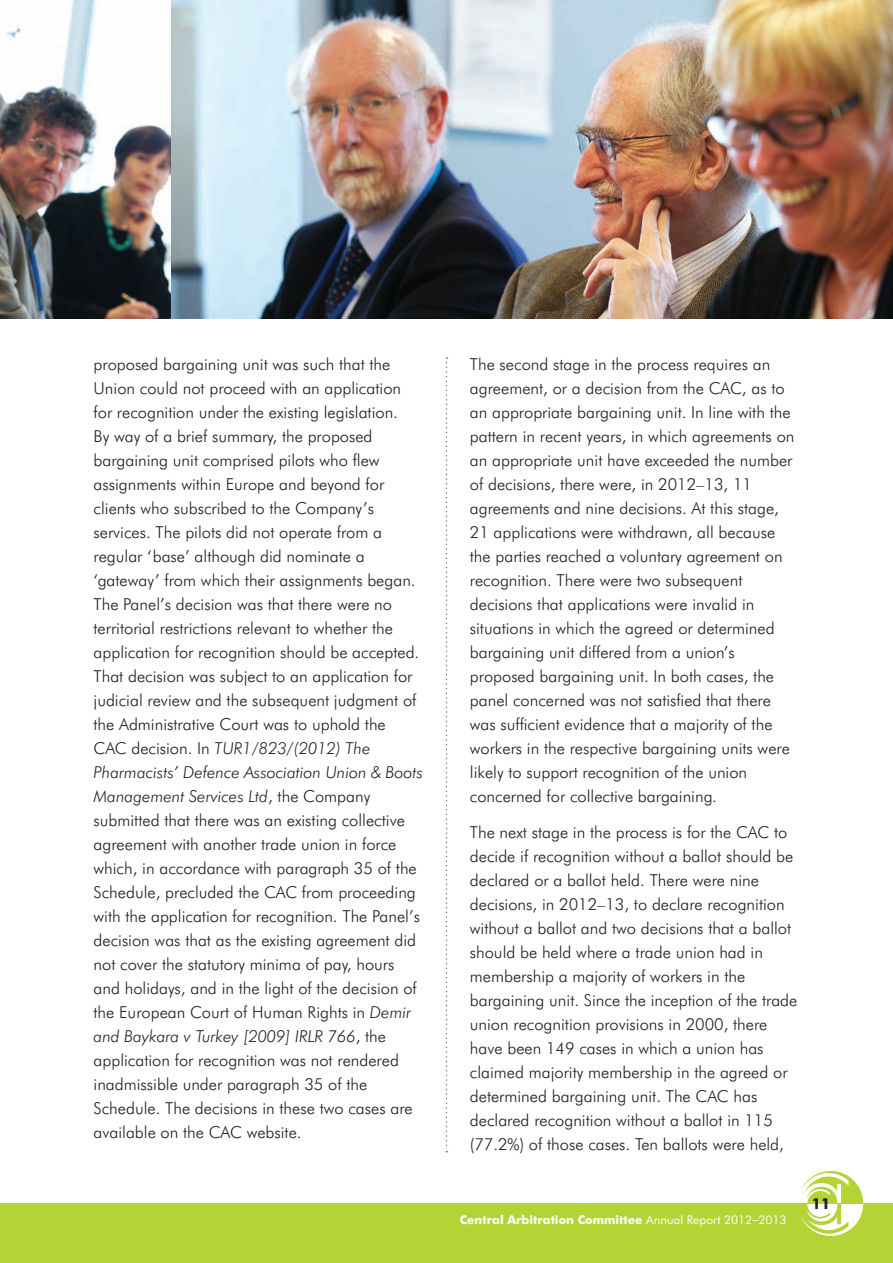
<style>
.page{position:relative;width:893px;height:1263px;background:#fff}
.page>*{position:absolute;margin:0;border:0;box-sizing:border-box;transform-origin:0 0}
.t1{font:300 16.5px/24px "Futura BT";color:#231f20}
.t2{font:700 15px "Futura BT";color:#231f20}
.t3{font:700 12px "Futura BT";color:#fff}
.s1{font-style:italic}
.s2{font-weight:400}
</style>
<div class="page">
<div style="left:0;top:1203px;width:893px;height:60px;background:#b5d334"></div>
<svg style="left:800px;top:1171px;width:63px;height:65px"></svg>
<svg style="left:446px;top:357px;width:1px;height:795px"></svg>
<img style="left:170px;top:0;width:723px;height:319px">
<img style="left:0;top:0;width:170px;height:319px">
<p class="t1" style="left:94px;top:352px;width:331px">proposed bargaining unit was such that the Union could not proceed with an application for recognition under the existing legislation.<br>By way of a brief summary, the proposed bargaining unit comprised pilots who flew assignments within Europe and beyond for clients who subscribed to the Company’s services. The pilots did not operate from a regular ‘base’ although did nominate a ‘gateway’ from which their assignments began.<br>The Panel’s decision was that there were no territorial restrictions relevant to whether the application for recognition should be accepted.<br>That decision was subject to an application for judicial review and the subsequent judgment of the Administrative Court was to uphold the CAC decision. In <span class="s1">TUR1/823/(2012) The Pharmacists’ Defence Association Union &amp; Boots Management Services Ltd</span>, the Company submitted that there was an existing collective agreement with another trade union in force which, in accordance with paragraph 35 of the Schedule, precluded the CAC from proceeding with the application for recognition. The Panel’s decision was that as the existing agreement did not cover the statutory minima of pay, hours and holidays, and in the light of the decision of the European Court of Human Rights in <span class="s1">Demir and Baykara v Turkey [2009] IRLR 766</span>, the application for recognition was not rendered inadmissible under paragraph 35 of the Schedule. The decisions in these two cases are available on the CAC website.</p>
<p class="t1" style="left:470px;top:352px;width:326px">The second stage in the process requires an agreement, or a decision from the CAC, as to an appropriate bargaining unit. In line with the pattern in recent years, in which agreements on an appropriate unit have exceeded the number of decisions, there were, in 2012–13, 11 agreements and nine decisions. At this stage, 21 applications were withdrawn, all because the parties reached a voluntary agreement on recognition. There were two subsequent decisions that applications were invalid in situations in which the agreed or determined bargaining unit differed from a union’s proposed bargaining unit. In both cases, the panel concerned was not satisfied that there was sufficient evidence that a majority of the workers in the respective bargaining units were likely to support recognition of the union concerned for collective bargaining.</p>
<p class="t1" style="left:470px;top:820px;width:329px">The next stage in the process is for the CAC to decide if recognition without a ballot should be declared or a ballot held. There were nine decisions, in 2012–13, to declare recognition without a ballot and two decisions that a ballot should be held where a trade union had in membership a majority of workers in the bargaining unit. Since the inception of the trade union recognition provisions in 2000, there have been 149 cases in which a union has claimed majority membership in the agreed or determined bargaining unit. The CAC has declared recognition without a ballot in 115 (77.2%) of those cases. Ten ballots were held,</p>
<p class="t3" style="left:460px;top:1213px;width:328px">Central Arbitration Committee <span class="s2">Annual Report 2012–2013</span></p>
<p class="t2" style="left:812px;top:1194px;width:20px">11</p>
</div>
